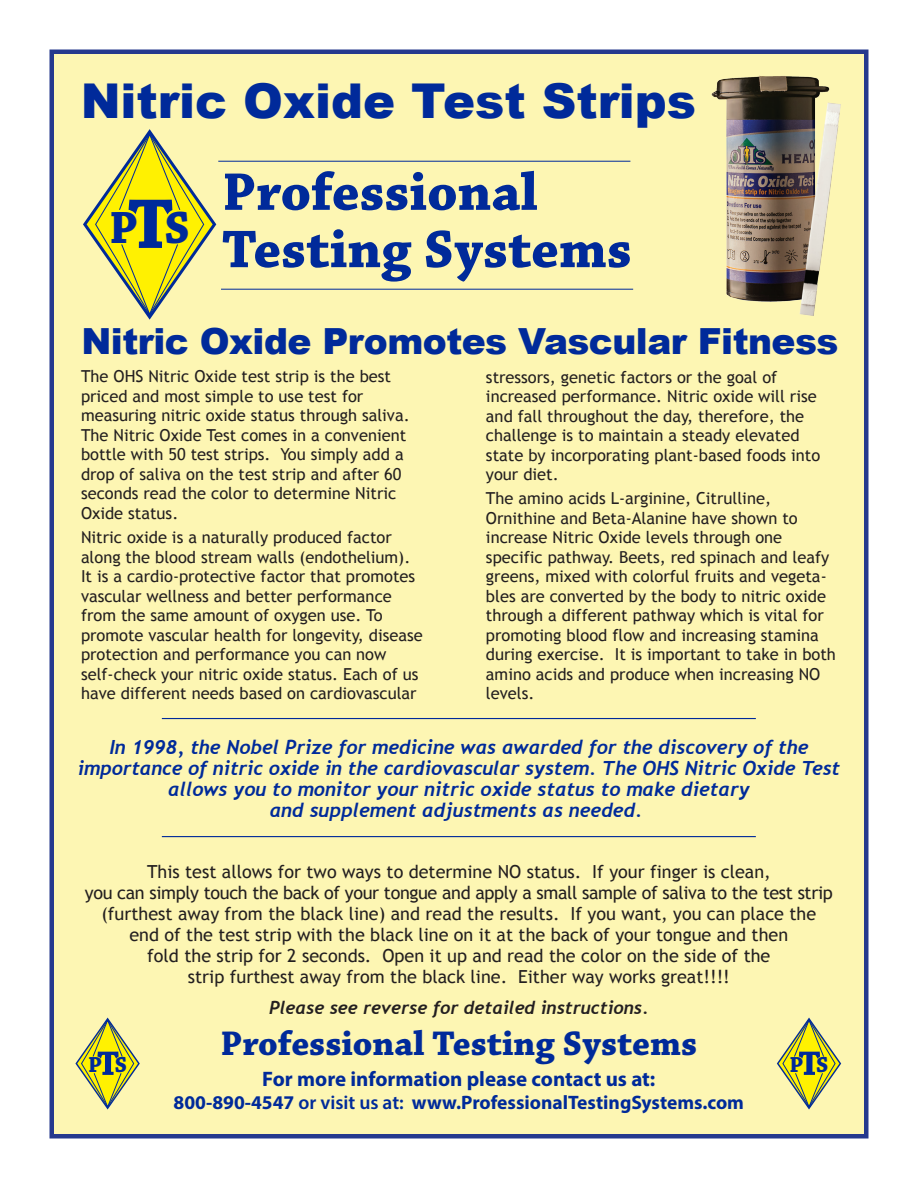
<style>
.page{position:relative;width:918px;height:1188px;background:#fff}
.page>*{position:absolute;margin:0;border:0;box-sizing:border-box;transform-origin:0 0}
.t1{font:700 55.65px/57.3px "Chaparral Pro";color:#002a9a}
.t2{font:900 48px "Arial";color:#002a9a}
.t3{font:700 47.55px "Chaparral Pro";color:#002a9a}
.t4{font:900 36px "Arial";letter-spacing:-.015em;color:#002a9a}
.t5{font:700 36px "Chaparral Pro";color:#002a9a}
.t6{font:700 22.95px "Chaparral Pro";color:#002a9a}
.t7{font:700 21px "Myriad Pro";color:#002a9a}
.t8{font:italic 700 19.5px/21px "Trebuchet";color:#002a9a;text-align:center}
.t9{font:700 19.5px "Myriad Pro";color:#002a9a}
.t10{font:18px/21px "Trebuchet MS";color:#231f20;text-align:center}
.t11{font:italic 700 18px "Trebuchet";color:#231f20}
.t12{font:16.5px/19.5px "Trebuchet MS";color:#231f20}
.s1{font-weight:600}
</style>
<div class="page">
<div style="left:50px;top:50px;width:818px;height:1088px;background:#fdf6b3"></div>
<h2 class="t2" style="left:81px;top:66px;width:617px">Nitric Oxide Test Strips</h2>
<h3 class="t3" style="left:109px;top:200px;width:83px">P S</h3>
<h1 class="t1" style="left:222px;top:165px;width:411px">Professional<br>Testing Systems</h1>
<h3 class="t4" style="left:82px;top:315px;width:758px">Nitric Oxide Promotes Vascular Fitness</h3>
<p class="t12" style="left:81px;top:367px;width:330px">The OHS Nitric Oxide test strip is the best priced and most simple to use test for measuring nitric oxide status through saliva.<br>The Nitric Oxide Test comes in a convenient bottle with 50 test strips. You simply add a drop of saliva on the test strip and after 60 seconds read the color to determine Nitric Oxide status.</p>
<p class="t12" style="left:81px;top:528px;width:343px">Nitric oxide is a naturally produced factor along the blood stream walls (endothelium).<br>It is a cardio-protective factor that promotes vascular wellness and better performance from the same amount of oxygen use. To promote vascular health for longevity, disease protection and performance you can now self-check your nitric oxide status. Each of us have different needs based on cardiovascular</p>
<p class="t12" style="left:486px;top:367px;width:336px">stressors, genetic factors or the goal of increased performance. Nitric oxide will rise and fall throughout the day, therefore, the challenge is to maintain a steady elevated state by incorporating plant-based foods into your diet.</p>
<p class="t12" style="left:486px;top:489px;width:351px">The amino acids L-arginine, Citrulline, Ornithine and Beta-Alanine have shown to increase Nitric Oxide levels through one specific pathway. Beets, red spinach and leafy greens, mixed with colorful fruits and vegeta&shy;bles are converted by the body to nitric oxide through a different pathway which is vital for promoting blood flow and increasing stamina during exercise. It is important to take in both amino acids and produce when increasing NO levels.</p>
<p class="t8" style="left:78px;top:737px;width:764px">In 1998, the Nobel Prize for medicine was awarded for the discovery of the importance of nitric oxide in the cardiovascular system. The OHS Nitric Oxide Test allows you to monitor your nitric oxide status to make dietary<br>and supplement adjustments as needed.</p>
<p class="t10" style="left:85px;top:861px;width:749px">This test allows for two ways to determine NO status. If your finger is clean,<br>you can simply touch the back of your tongue and apply a small sample of saliva to the test strip (furthest away from the black line) and read the results. If you want, you can place the end of the test strip with the black line on it at the back of your tongue and then<br>fold the strip for 2 seconds. Open it up and read the color on the side of the<br>strip furthest away from the black line. Either way works great!!!!</p>
<p class="t11" style="left:269px;top:997px;width:381px">Please see reverse for detailed instructions.</p>
<h3 class="t5" style="left:220px;top:1023px;width:478px">Professional Testing Systems</h3>
<h3 class="t6" style="left:88px;top:1052px;width:41px">P S</h3>
<h3 class="t6" style="left:789px;top:1052px;width:41px">P S</h3>
<p class="t7" style="left:262px;top:1065px;width:395px">For more information please contact us at:</p>
<p class="t9" style="left:174px;top:1089px;width:572px">800-890-4547 <span class="s1">or visit us at:</span> www.ProfessionalTestingSystems.com</p>
</div>
